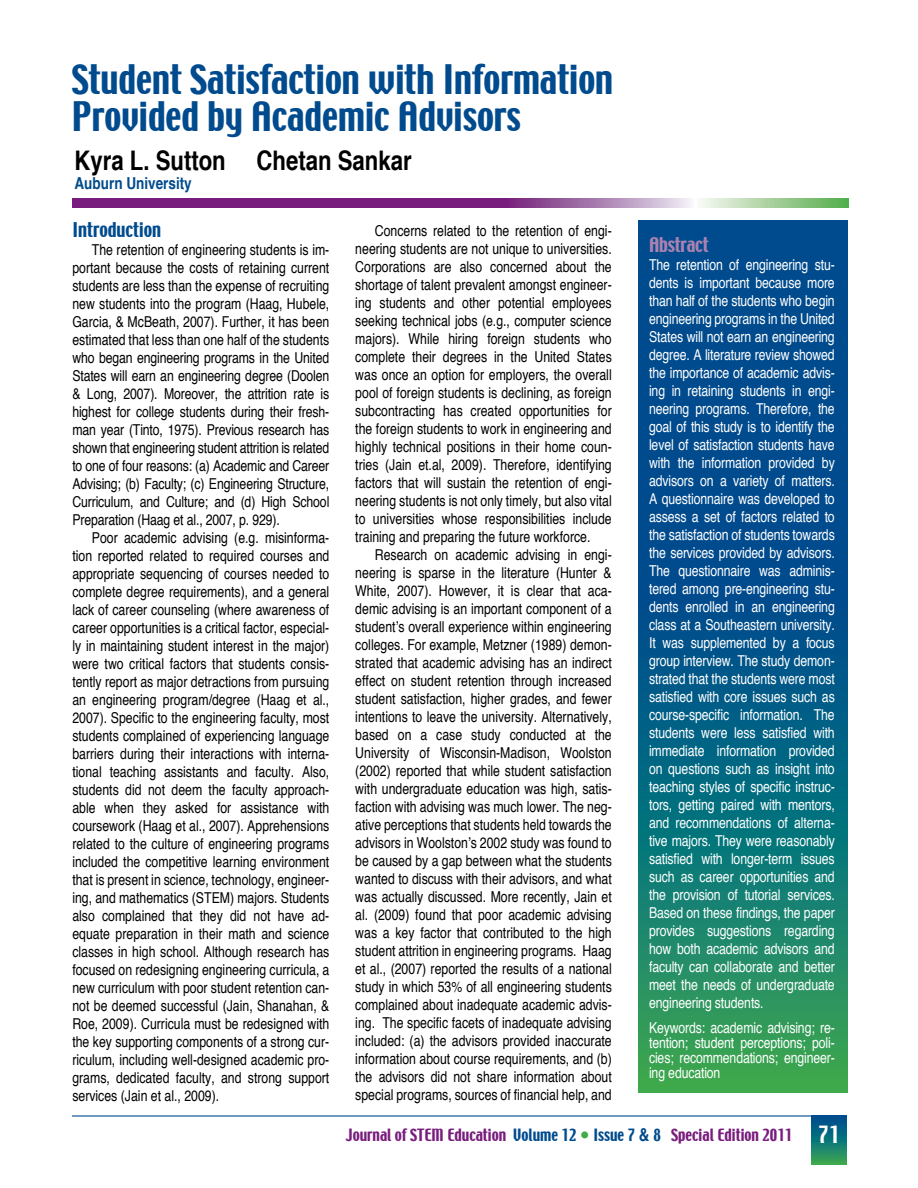
<style>
.page{position:relative;width:918px;height:1188px;background:#fff}
.page>*{position:absolute;margin:0;border:0;box-sizing:border-box;transform-origin:0 0}
.t1{font:36px/37.5px "Techno";color:#004b8d}
.t2{font:700 condensed 27px "Helvetica";color:#000}
.t3{font:18px "Techno";color:#004b8d}
.t4{font:18px "Techno";letter-spacing:-.01em;color:#ab82b2}
.t5{font:700 condensed 16.5px "Helvetica";color:#004b8d}
.t6{font:condensed 15px/18px "Helvetica";color:#000;text-align:justify}
.t7{font:condensed 15px/18px "Helvetica";letter-spacing:-.01em;color:#fff;text-align:justify}
.t8{font:15px "Techno";color:#781d7d}
.s1{color:#004b8d}
.s2{font-size:16.5px;color:#41ad49}
.s3{font-family:"Helvetica";font-weight:700;font-stretch:condensed;font-size:18px;color:#004b8d}
.s4{font-size:21px;color:#fff}
</style>
<div class="page">
<hr style="left:72px;top:1115px;width:774px;height:2px;background:#004b8d">
<svg style="left:811px;top:1117px;width:35px;height:47px;background:#127774"></svg>
<svg style="left:639px;top:220px;width:209px;height:873px;background:#0a647f"></svg>
<svg style="left:72px;top:199px;width:777px;height:8px;background:#8e5a92"></svg>
<h1 class="t1" style="left:72px;top:62px;width:543px">Student Satisfaction with Information<br>Provided by Academic Advisors</h1>
<h2 class="t2" style="left:75px;top:143px;width:339px">Kyra L. Sutton Chetan Sankar</h2>
<p class="t5" style="left:75px;top:173px;width:119px">Auburn University</p>
<p class="t3" style="left:72px;top:217px;width:90px">Introduction</p>
<p class="t6" style="left:72px;top:240px;width:259px;text-indent:20px">The retention of engineering students is im&shy;portant because the costs of retaining current students are less than the expense of recruiting new students into the program (Haag, Hubele, Garcia, &amp; McBeath, 2007). Further, it has been estimated that less than one half of the students who began engineering programs in the United States will earn an engineering degree (Doolen &amp; Long, 2007). Moreover, the attrition rate is highest for college students during their fresh&shy;man year (Tinto, 1975). Previous research has shown that engineering student attrition is related to one of four reasons: (a) Academic and Career Advising; (b) Faculty; (c) Engineering Structure, Curriculum, and Culture; and (d) High School Preparation (Haag et al., 2007, p. 929).</p>
<p class="t6" style="left:72px;top:528px;width:259px;text-indent:20px">Poor academic advising (e.g. misinforma&shy;tion reported related to required courses and appropriate sequencing of courses needed to complete degree requirements), and a general lack of career counseling (where awareness of career opportunities is a critical factor, especial&shy;ly in maintaining student interest in the major) were two critical factors that students consis&shy;tently report as major detractions from pursuing an engineering program/degree (Haag et al., 2007). Specific to the engineering faculty, most students complained of experiencing language barriers during their interactions with interna&shy;tional teaching assistants and faculty. Also, students did not deem the faculty approach&shy;able when they asked for assistance with coursework (Haag et al., 2007). Apprehensions related to the culture of engineering programs included the competitive learning environment that is present in science, technology, engineer&shy;ing, and mathematics (STEM) majors. Students also complained that they did not have ad&shy;equate preparation in their math and science classes in high school. Although research has focused on redesigning engineering curricula, a new curriculum with poor student retention can&shy;not be deemed successful (Jain, Shanahan, &amp; Roe, 2009). Curricula must be redesigned with the key supporting components of a strong cur&shy;riculum, including well-designed academic pro&shy;grams, dedicated faculty, and strong support services (Jain et al., 2009).</p>
<p class="t6" style="left:355px;top:222px;width:258px;text-indent:20px">Concerns related to the retention of engi&shy;neering students are not unique to universities.<br>Corporations are also concerned about the shortage of talent prevalent amongst engineer&shy;ing students and other potential employees seeking technical jobs (e.g., computer science majors). While hiring foreign students who complete their degrees in the United States was once an option for employers, the overall pool of foreign students is declining, as foreign subcontracting has created opportunities for the foreign students to work in engineering and highly technical positions in their home coun&shy;tries (Jain et.al, 2009). Therefore, identifying factors that will sustain the retention of engi&shy;neering students is not only timely, but also vital to universities whose responsibilities include training and preparing the future workforce.</p>
<p class="t6" style="left:355px;top:546px;width:258px;text-indent:20px">Research on academic advising in engi&shy;neering is sparse in the literature (Hunter &amp; White, 2007). However, it is clear that aca&shy;demic advising is an important component of a student’s overall experience within engineering colleges. For example, Metzner (1989) demon&shy;strated that academic advising has an indirect effect on student retention through increased student satisfaction, higher grades, and fewer intentions to leave the university. Alternatively, based on a case study conducted at the University of Wisconsin-Madison, Woolston (2002) reported that while student satisfaction with undergraduate education was high, satis&shy;faction with advising was much lower. The neg&shy;ative perceptions that students held towards the advisors in Woolston’s 2002 study was found to be caused by a gap between what the students wanted to discuss with their advisors, and what was actually discussed. More recently, Jain et al. (2009) found that poor academic advising was a key factor that contributed to the high student attrition in engineering programs. Haag et al., (2007) reported the results of a national study in which 53% of all engineering students complained about inadequate academic advis&shy;ing. The specific facets of inadequate advising included: (a) the advisors provided inaccurate information about course requirements, and (b) the advisors did not share information about special programs, sources of financial help, and</p>
<p class="t4" style="left:649px;top:233px;width:61px">Abstract</p>
<p class="t7" style="left:649px;top:255px;width:187px">The retention of engineering stu&shy;dents is important because more than half of the students who begin engineering programs in the United States will not earn an engineering degree. A literature review showed the importance of academic advis&shy;ing in retaining students in engi&shy;neering programs. Therefore, the goal of this study is to identify the level of satisfaction students have with the information provided by advisors on a variety of matters.<br>A questionnaire was developed to assess a set of factors related to the satisfaction of students towards the services provided by advisors.<br>The questionnaire was adminis&shy;tered among pre-engineering stu&shy;dents enrolled in an engineering class at a Southeastern university.<br>It was supplemented by a focus group interview. The study demon&shy;strated that the students were most satisfied with core issues such as course-specific information. The students were less satisfied with immediate information provided on questions such as insight into teaching styles of specific instruc&shy;tors, getting paired with mentors, and recommendations of alterna&shy;tive majors. They were reasonably satisfied with longer-term issues such as career opportunities and the provision of tutorial services.<br>Based on these findings, the paper provides suggestions regarding how both academic advisors and faculty can collaborate and better meet the needs of undergraduate engineering students.</p>
<p class="t7" style="left:649px;top:1020px;width:187px;line-height:15px">Keywords: academic advising; re&shy;tention; student perceptions; poli&shy;cies; recommendations; engineer&shy;ing education</p>
<p class="t8" style="left:346px;top:1125px;width:495px">Journal of STEM Education <span class="s1">Volume 12</span> <span class="s2">•</span> <span class="s1">Issue 7</span> <span class="s3">&amp;</span> <span class="s1">8</span> Special Edition 2011 <span class="s4">71</span></p>
</div>
